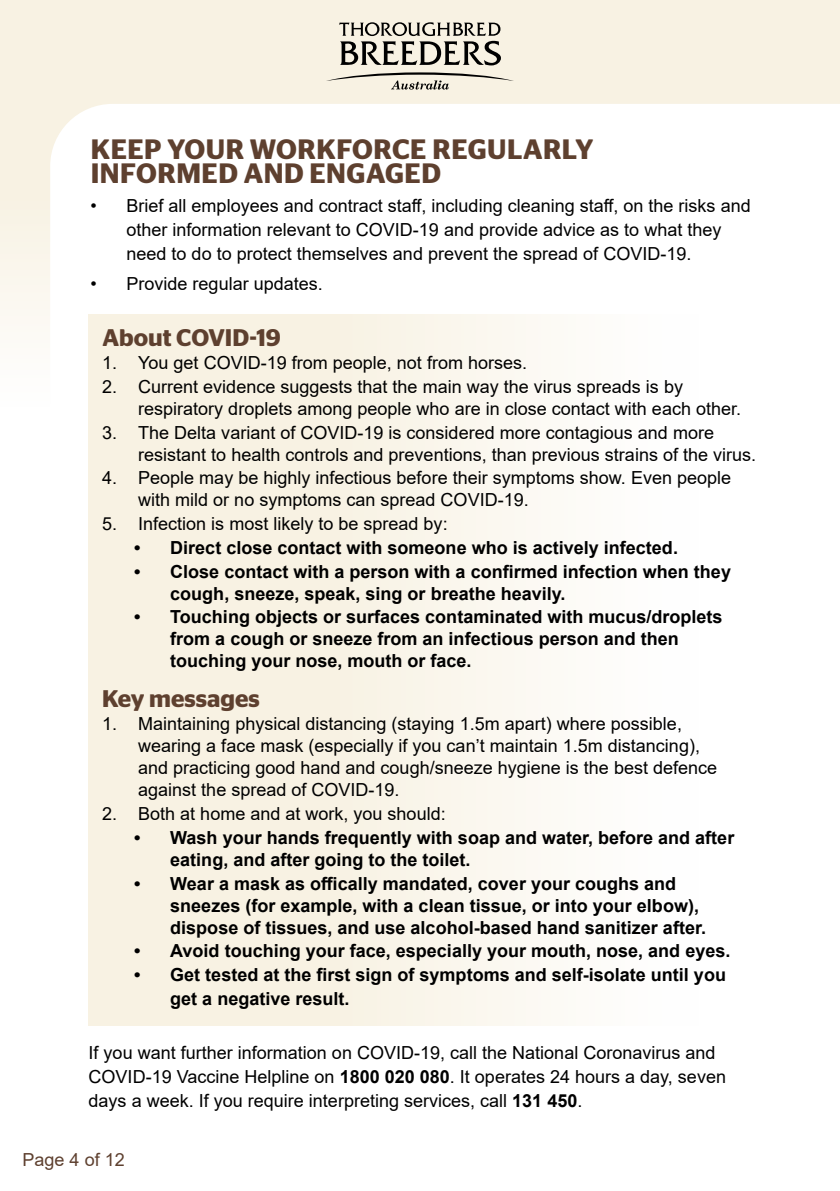
<style>
.page{position:relative;width:840px;height:1191px;background:#fff}
.page>*{position:absolute;margin:0;border:0;box-sizing:border-box;transform-origin:0 0}
.t1{font:600 28px/24px "Stag Sans";letter-spacing:.02em;color:#5e402f}
.t2{font:600 24px "Stag Sans";color:#5e402f}
.t3{font:18px/22px "Arial";color:#000}
.t4{font:700 18px/22px "Arial";color:#000}
.t5{font:18px "Arial";color:#5e402f}
.s1{font-weight:700}
</style>
<div class="page">
<div style="left:89px;top:314px;width:609px;height:711px;background:linear-gradient(to right,#f6efdc,#fefdfb)"></div>
<svg style="left:0;top:0;width:839px;height:407px"></svg>
<svg style="left:339px;top:22px;width:161px;height:43px;background:#a8a499"></svg>
<svg style="left:325px;top:72px;width:189px;height:18px;background:#d3cec1"></svg>
<h1 class="t1" style="left:91px;top:137px;width:504px">KEEP YOUR WORKFORCE REGULARLY<br>INFORMED AND ENGAGED</h1>
<p class="t3" style="left:126px;top:194px;width:625px;line-height:24px;text-indent:-36px">• Brief all employees and contract staff, including cleaning staff, on the risks and other information relevant to COVID-19 and provide advice as to what they need to do to protect themselves and prevent the spread of COVID-19.</p>
<p class="t3" style="left:90px;top:272px;width:234px">• Provide regular updates.</p>
<h2 class="t2" style="left:102px;top:323px;width:180px">About COVID-19</h2>
<p class="t3" style="left:102px;top:352px;width:426px">1. You get COVID-19 from people, not from horses.</p>
<p class="t3" style="left:138px;top:375px;width:604px;text-indent:-36px">2. Current evidence suggests that the main way the virus spreads is by respiratory droplets among people who are in close contact with each other.</p>
<p class="t3" style="left:138px;top:421px;width:619px;text-indent:-36px">3. The Delta variant of COVID-19 is considered more contagious and more resistant to health controls and preventions, than previous strains of the virus.</p>
<p class="t3" style="left:138px;top:467px;width:594px;text-indent:-36px">4. People may be highly infectious before their symptoms show. Even people with mild or no symptoms can spread COVID-19.</p>
<p class="t3" style="left:102px;top:513px;width:347px">5. Infection is most likely to be spread by:</p>
<p class="t4" style="left:134px;top:537px;width:545px">• Direct close contact with someone who is actively infected.</p>
<p class="t4" style="left:170px;top:560px;width:562px;text-indent:-36px">• Close contact with a person with a confirmed infection when they cough, sneeze, speak, sing or breathe heavily.</p>
<p class="t4" style="left:170px;top:606px;width:553px;text-indent:-36px">• Touching objects or surfaces contaminated with mucus/droplets from a cough or sneeze from an infectious person and then touching your nose, mouth or face.</p>
<h2 class="t2" style="left:102px;top:684px;width:159px">Key messages</h2>
<p class="t3" style="left:138px;top:713px;width:580px;text-indent:-36px">1. Maintaining physical distancing (staying 1.5m apart) where possible, wearing a face mask (especially if you can’t maintain 1.5m distancing), and practicing good hand and cough/sneeze hygiene is the best defence against the spread of COVID-19.</p>
<p class="t3" style="left:102px;top:802px;width:345px">2. Both at home and at work, you should:</p>
<p class="t4" style="left:170px;top:826px;width:565px;text-indent:-36px">• Wash your hands frequently with soap and water, before and after eating, and after going to the toilet.</p>
<p class="t4" style="left:170px;top:872px;width:537px;text-indent:-36px">• Wear a mask as offically mandated, cover your coughs and sneezes (for example, with a clean tissue, or into your elbow), dispose of tissues, and use alcohol-based hand sanitizer after.</p>
<p class="t4" style="left:134px;top:940px;width:597px">• Avoid touching your face, especially your mouth, nose, and eyes.</p>
<p class="t4" style="left:170px;top:963px;width:557px;line-height:24px;text-indent:-36px">• Get tested at the first sign of symptoms and self-isolate until you get a negative result.</p>
<p class="t3" style="left:89px;top:1040px;width:638px;line-height:24px">If you want further information on COVID-19, call the National Coronavirus and<br>COVID-19 Vaccine Helpline on <span class="s1">1800 020 080</span>. It operates 24 hours a day, seven days a week. If you require interpreting services, call <span class="s1">131 450</span>.</p>
<p class="t5" style="left:23px;top:1147px;width:104px">Page 4 of 12</p>
</div>
